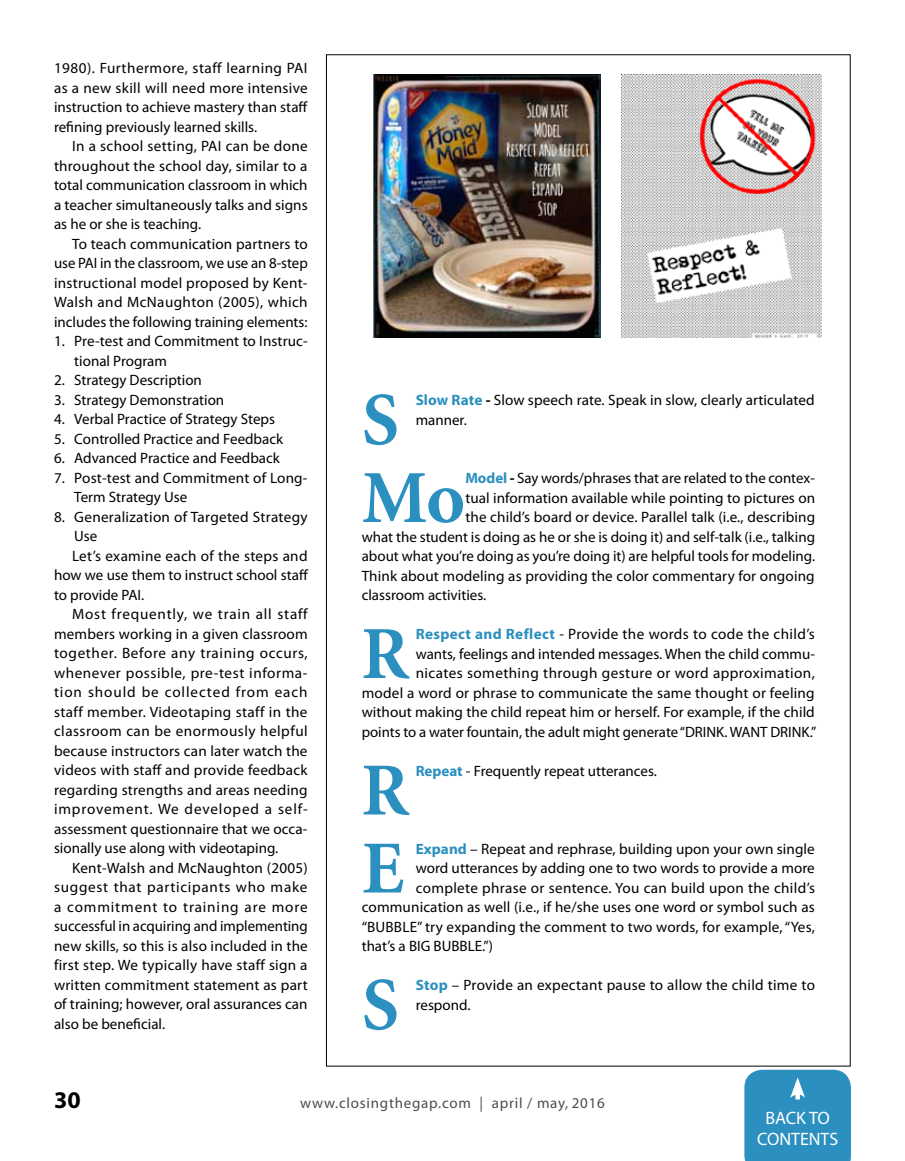
<style>
.page{position:relative;width:905px;height:1161px;background:#fff}
.page>*{position:absolute;margin:0;border:0;box-sizing:border-box;transform-origin:0 0}
.t1{font:700 75px "Minion";color:#2b8fbf}
.t2{font:700 24px "Myriad";color:#000}
.t3{font:18px/21px "Myriad";color:#fff;text-align:center}
.t4{font:15px/19.5px "Myriad Pro";letter-spacing:.005em;color:#000}
.t5{font:15px "Myriad Pro";letter-spacing:.05em;color:#000}
.t6{font:15px "Myriad Pro";letter-spacing:.055em;color:#000}
.t7{font:15px "Myriad Pro";letter-spacing:.05em;color:#4d4d4f}
.t8{font:15px "Myriad Pro";letter-spacing:.045em;color:#000}
.t9{font:15px "Myriad Pro";letter-spacing:.04em;color:#000}
.t10{font:15px "Myriad Pro";letter-spacing:.025em;color:#000}
.t11{font:15px "Myriad Pro";letter-spacing:.03em;color:#000}
.t12{font:15px "Myriad Pro";letter-spacing:.06em;color:#000}
.s1{font-weight:700;color:#2b8fbf}
.s2{font-weight:700}
.s3{font-family:"Myriad"}
</style>
<div class="page">
<div style="left:744px;top:1070px;width:106px;height:91px;background:#2b8fbf"></div>
<img style="left:621px;top:75px;width:200px;height:263px">
<img style="left:374px;top:75px;width:226px;height:263px">
<p class="t4" style="left:54px;top:58px;width:255px;text-align:justify">1980). Furthermore, staff learning PAI as a new skill will need more intensive instruction to achieve mastery than staff refining previously learned skills.</p>
<p class="t4" style="left:54px;top:136px;width:255px;text-align:justify;text-indent:18px">In a school setting, PAI can be done throughout the school day, similar to a total communication classroom in which a teacher simultaneously talks and signs as he or she is teaching.</p>
<p class="t4" style="left:54px;top:234px;width:255px;text-align:justify;text-indent:18px">To teach communication partners to use PAI in the classroom, we use an 8-step instructional model proposed by Kent-Walsh and McNaughton (2005), which includes the following training elements:</p>
<p class="t4" style="left:74px;top:331px;width:235px;text-indent:-20px">1. Pre-test and Commitment to Instruc&shy;tional Program</p>
<p class="t4" style="left:54px;top:370px;width:149px">2. Strategy Description</p>
<p class="t4" style="left:54px;top:390px;width:172px">3. Strategy Demonstration</p>
<p class="t4" style="left:54px;top:409px;width:222px">4. Verbal Practice of Strategy Steps</p>
<p class="t4" style="left:54px;top:429px;width:231px">5. Controlled Practice and Feedback</p>
<p class="t4" style="left:54px;top:448px;width:227px">6. Advanced Practice and Feedback</p>
<p class="t4" style="left:74px;top:468px;width:235px;text-indent:-20px">7. Post-test and Commitment of Long-<br>Term Strategy Use</p>
<p class="t4" style="left:54px;top:507px;width:255px">8. Generalization of Targeted Strategy</p>
<p class="t4" style="left:74px;top:526px;width:25px">Use</p>
<p class="t4" style="left:72px;top:546px;width:237px">Let’s examine each of the steps and</p>
<p class="t4" style="left:54px;top:565px;width:256px">how we use them to instruct school staff</p>
<p class="t4" style="left:54px;top:585px;width:92px">to provide PAI.</p>
<p class="t5" style="left:72px;top:605px;width:237px">Most frequently, we train all staff</p>
<p class="t4" style="left:54px;top:624px;width:255px">members working in a given classroom</p>
<p class="t8" style="left:54px;top:644px;width:255px">together. Before any training occurs,</p>
<p class="t9" style="left:54px;top:664px;width:255px">whenever possible, pre-test informa-</p>
<p class="t12" style="left:54px;top:683px;width:255px">tion should be collected from each</p>
<p class="t10" style="left:54px;top:703px;width:255px">staff member. Videotaping staff in the</p>
<p class="t11" style="left:54px;top:722px;width:255px">classroom can be enormously helpful</p>
<p class="t4" style="left:54px;top:741px;width:255px">because instructors can later watch the</p>
<p class="t4" style="left:54px;top:760px;width:255px">videos with staff and provide feedback</p>
<p class="t4" style="left:54px;top:780px;width:255px">regarding strengths and areas needing</p>
<p class="t6" style="left:54px;top:800px;width:255px">improvement. We developed a self-</p>
<p class="t4" style="left:54px;top:819px;width:255px">assessment questionnaire that we occa-</p>
<p class="t4" style="left:54px;top:838px;width:226px">sionally use along with videotaping.</p>
<p class="t4" style="left:72px;top:858px;width:237px">Kent-Walsh and McNaughton (2005)</p>
<p class="t5" style="left:54px;top:878px;width:255px">suggest that participants who make</p>
<p class="t6" style="left:54px;top:898px;width:255px">a commitment to training are more</p>
<p class="t4" style="left:54px;top:916px;width:255px">successful in acquiring and implementing</p>
<p class="t4" style="left:54px;top:936px;width:255px">new skills, so this is also included in the</p>
<p class="t4" style="left:54px;top:955px;width:255px">first step. We typically have staff sign a</p>
<p class="t4" style="left:54px;top:975px;width:255px">written commitment statement as part</p>
<p class="t4" style="left:54px;top:994px;width:255px">of training; however, oral assurances can</p>
<p class="t4" style="left:54px;top:1014px;width:113px">also be beneficial.</p>
<h1 class="t1" style="left:362px;top:382px;width:39px">S</h1>
<p class="t4" style="left:416px;top:390px;width:400px"><span class="s1">Slow Rate</span> <span class="s2">-</span> Slow speech rate. Speak in slow, clearly articulated manner.</p>
<h1 class="t1" style="left:362px;top:460px;width:105px">Mo</h1>
<p class="t4" style="left:465px;top:468px;width:351px"><span class="s1">Model</span> <span class="s2">-</span> Say words/phrases that are related to the contex-</p>
<p class="t4" style="left:465px;top:487px;width:351px">tual information available while pointing to pictures on</p>
<p class="t4" style="left:465px;top:507px;width:351px">the child’s board or device. Parallel talk (i.e., describing</p>
<p class="t4" style="left:362px;top:526px;width:455px">what the student is doing as he or she is doing it) and self-talk (i.e., talking</p>
<p class="t4" style="left:362px;top:546px;width:455px">about what you’re doing as you’re doing it) are helpful tools for modeling.</p>
<p class="t4" style="left:362px;top:565px;width:454px">Think about modeling as providing the color commentary for ongoing</p>
<p class="t4" style="left:362px;top:585px;width:126px">classroom activities.</p>
<h1 class="t1" style="left:362px;top:616px;width:49px">R</h1>
<p class="t4" style="left:362px;top:624px;width:456px;text-align:right"><span class="s1">Respect and Reflect</span> - Provide the words to code the child’s<br>wants, feelings and intended messages. When the child commu-<br>nicates something through gesture or word approximation,<br>model a word or phrase to communicate the same thought or feeling without making the child repeat him or herself. For example, if the child points to a water fountain, the adult might generate “DRINK. WANT DRINK.”</p>
<h1 class="t1" style="left:362px;top:752px;width:49px">R</h1>
<p class="t4" style="left:416px;top:760px;width:243px"><span class="s1">Repeat</span> - Frequently repeat utterances.</p>
<h1 class="t1" style="left:362px;top:830px;width:44px">E</h1>
<p class="t4" style="left:416px;top:838px;width:400px"><span class="s1">Expand</span> – Repeat and rephrase, building upon your own single</p>
<p class="t4" style="left:416px;top:858px;width:400px">word utterances by adding one to two words to provide a more</p>
<p class="t4" style="left:416px;top:877px;width:401px">complete phrase or sentence. You can build upon the child’s</p>
<p class="t4" style="left:362px;top:897px;width:454px">communication as well (i.e., if he/she uses one word or symbol such as</p>
<p class="t4" style="left:362px;top:916px;width:454px">“BUBBLE” try expanding the comment to two words, for example, “Yes,</p>
<p class="t4" style="left:362px;top:936px;width:133px">that’s a BIG BUBBLE.”)</p>
<h1 class="t1" style="left:362px;top:967px;width:39px">S</h1>
<p class="t4" style="left:416px;top:975px;width:401px"><span class="s1">Stop</span> – Provide an expectant pause to allow the child time to respond.</p>
<h2 class="t2" style="left:54px;top:1087px;width:28px">30</h2>
<p class="t7" style="left:300px;top:1093px;width:306px">www.closingthegap.com | <span class="s3">april / may, 2016</span></p>
<p class="t3" style="left:757px;top:1108px;width:83px">BACK TO<br>CONTENTS</p>
</div>
